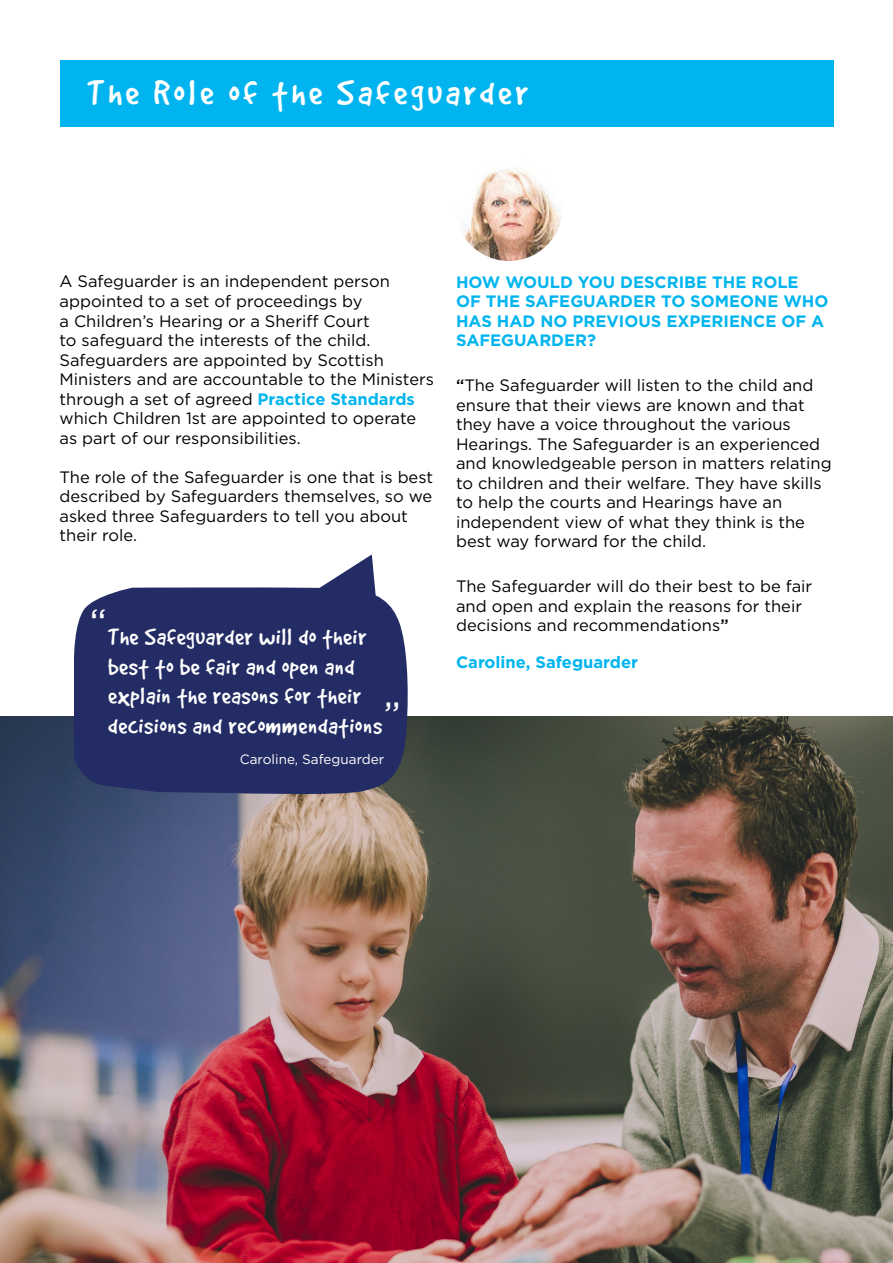
<style>
.page{position:relative;width:893px;height:1263px;background:#fff}
.page>*{position:absolute;margin:0;border:0;box-sizing:border-box;transform-origin:0 0}
.t1{font:39.3px "Gotham";color:#fff}
.t2{font:39px "Good Dog";letter-spacing:.1em;color:#fff}
.t3{font:25.8px/29.5px "Good Dog";letter-spacing:.03em;color:#fff}
.t4{font:16.5px/19.5px "Gotham";color:#000}
.t5{font:700 16.5px/19.5px "Gotham";color:#00b5ef}
.t6{font:13.5px "Gotham";color:#fff}
.s1{font-weight:700;color:#00b5ef}
.s2{font-weight:500}
</style>
<div class="page">
<div style="left:60px;top:60px;width:773px;height:66px;background:#00b5ef"></div>
<img style="left:0;top:716px;width:893px;height:547px">
<svg style="left:74px;top:587px;width:336px;height:209px;fill:#232c64"></svg>
<svg style="left:315px;top:554px;width:61px;height:49px"></svg>
<img style="left:455px;top:154px;width:108px;height:107px;border-radius:54px">
<h2 class="t2" style="left:88px;top:72px;width:442px">The Role of the Safeguarder</h2>
<p class="t4" style="left:60px;top:272px;width:376px">A Safeguarder is an independent person appointed to a set of proceedings by<br>a Children’s Hearing or a Sheriff Court<br>to safeguard the interests of the child.<br>Safeguarders are appointed by Scottish Ministers and are accountable to the Ministers through a set of agreed <span class="s1">Practice Standards </span>which Children 1st are appointed to operate as part of our responsibilities.</p>
<p class="t4" style="left:60px;top:467px;width:375px">The role of the Safeguarder is one that is best described by Safeguarders themselves, so we asked three Safeguarders to tell you about their role.</p>
<h1 class="t1" style="left:89px;top:598px;width:19px">“</h1>
<h3 class="t3" style="left:108px;top:622px;width:275px">The Safeguarder will do their best to be fair and open and explain the reasons for their decisions and recommendations</h3>
<p class="t6" style="left:240px;top:750px;width:146px">Caroline, Safeguarder</p>
<h1 class="t1" style="left:383px;top:691px;width:19px">”</h1>
<p class="t5" style="left:456px;top:272px;width:374px">HOW WOULD YOU DESCRIBE THE ROLE<br>OF THE SAFEGUARDER TO SOMEONE WHO<br>HAS HAD NO PREVIOUS EXPERIENCE OF A<br>SAFEGUARDER?</p>
<p class="t4" style="left:456px;top:375px;width:377px"><span class="s2">“</span>The Safeguarder will listen to the child and ensure that their views are known and that they have a voice throughout the various Hearings. The Safeguarder is an experienced and knowledgeable person in matters relating to children and their welfare. They have skills to help the courts and Hearings have an independent view of what they think is the best way forward for the child.</p>
<p class="t4" style="left:456px;top:576px;width:358px">The Safeguarder will do their best to be fair and open and explain the reasons for their decisions and recommendations<span class="s2">”</span></p>
<p class="t5" style="left:456px;top:652px;width:184px">Caroline, Safeguarder</p>
</div>
